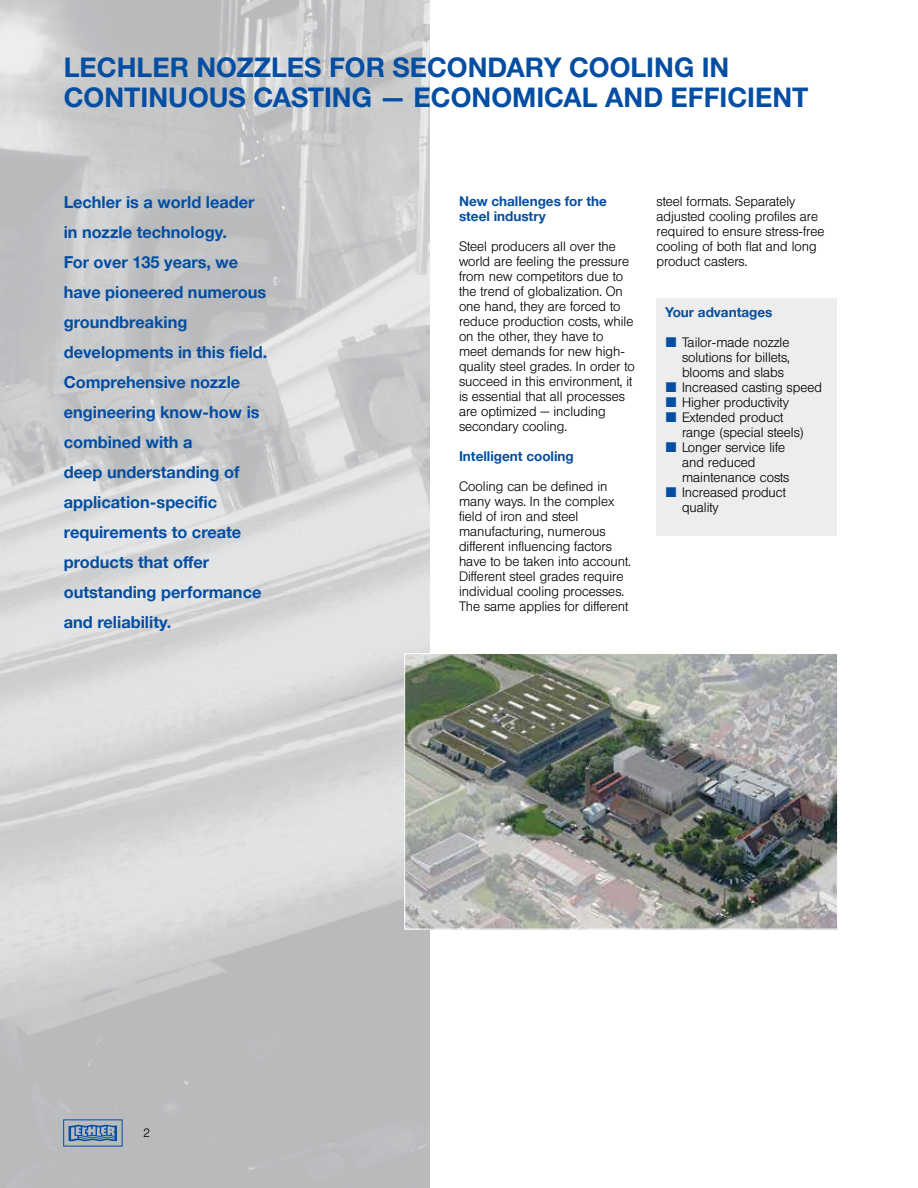
<style>
.page{position:relative;width:918px;height:1188px;background:#fff}
.page>*{position:absolute;margin:0;border:0;box-sizing:border-box;transform-origin:0 0}
.t1{font:700 27px/30px "Helvetica Neue LTW1 G";color:#034ea2}
.t2{font:700 16.5px/30px "Helvetica Neue LTW1 G";color:#034ea2}
.t3{font:300 13.5px/15px "Helvetica BQ";color:#000}
.t4{font:700 13.5px/15px "Helvetica Neue LTW1 G";color:#034ea2}
.t5{font:300 12px "Helvetica BQ";color:#000}
</style>
<div class="page">
<img style="left:0;top:0;width:429px;height:1188px">
<svg style="left:69px;top:1124px;width:48px;height:18px"></svg>
<div style="left:657px;top:298px;width:180px;height:238px;background:#ededee"></div>
<img style="left:406px;top:655px;width:430px;height:272px">
<div style="left:404px;top:653px;width:434px;height:276px;border:1px solid #fff"></div>
<h1 class="t1" style="left:64px;top:52px;width:651px">Lechler nozzles for secondary cooling in contin uous casting — economical and effici</h1>
<h1 class="t1" style="left:755px;top:82px;width:55px">ent</h1>
<p class="t2" style="left:64px;top:187px;width:205px">Lechler is a world leader in nozzle technology.<br>For over 135 years, we have pioneered numerous groundbreaking developments in this field.<br>Comprehensive nozzle engineering know-how is combined with a<br>deep understanding of application-specific requirements to create products that offer outstanding performance and reliability.</p>
<p class="t4" style="left:459px;top:194px;width:149px">New challenges for the steel industry</p>
<p class="t3" style="left:459px;top:239px;width:177px">Steel producers all over the world are feeling the pressure from new competitors due to the trend of globalization. On one hand, they are forced to reduce production costs, while on the other, they have to meet demands for new high&shy;quality steel grades. In order to succeed in this environment, it is essential that all processes are optimized — including secondary cooling.</p>
<p class="t4" style="left:459px;top:449px;width:116px">Intelligent cooling</p>
<p class="t3" style="left:459px;top:479px;width:173px">Cooling can be defined in many ways. In the complex field of iron and steel manufacturing, numerous different influencing factors have to be taken into account.<br>Different steel grades require individual cooling processes.<br>The same applies for different</p>
<p class="t3" style="left:657px;top:194px;width:169px">steel formats. Separately adjusted cooling profiles are required to ensure stress-free cooling of both flat and long product casters.</p>
<p class="t4" style="left:665px;top:304px;width:109px">Your advantages</p>
<p class="t3" style="left:682px;top:335px;width:142px">Tailor-made nozzle solutions for billets, blooms and slabs<br>Increased casting speed<br>Higher productivity<br>Extended product<br>range (special steels)<br>Longer service life<br>and reduced maintenance costs<br>Increased product quality</p>
<p class="t5" style="left:144px;top:1126px;width:8px">2</p>
</div>
